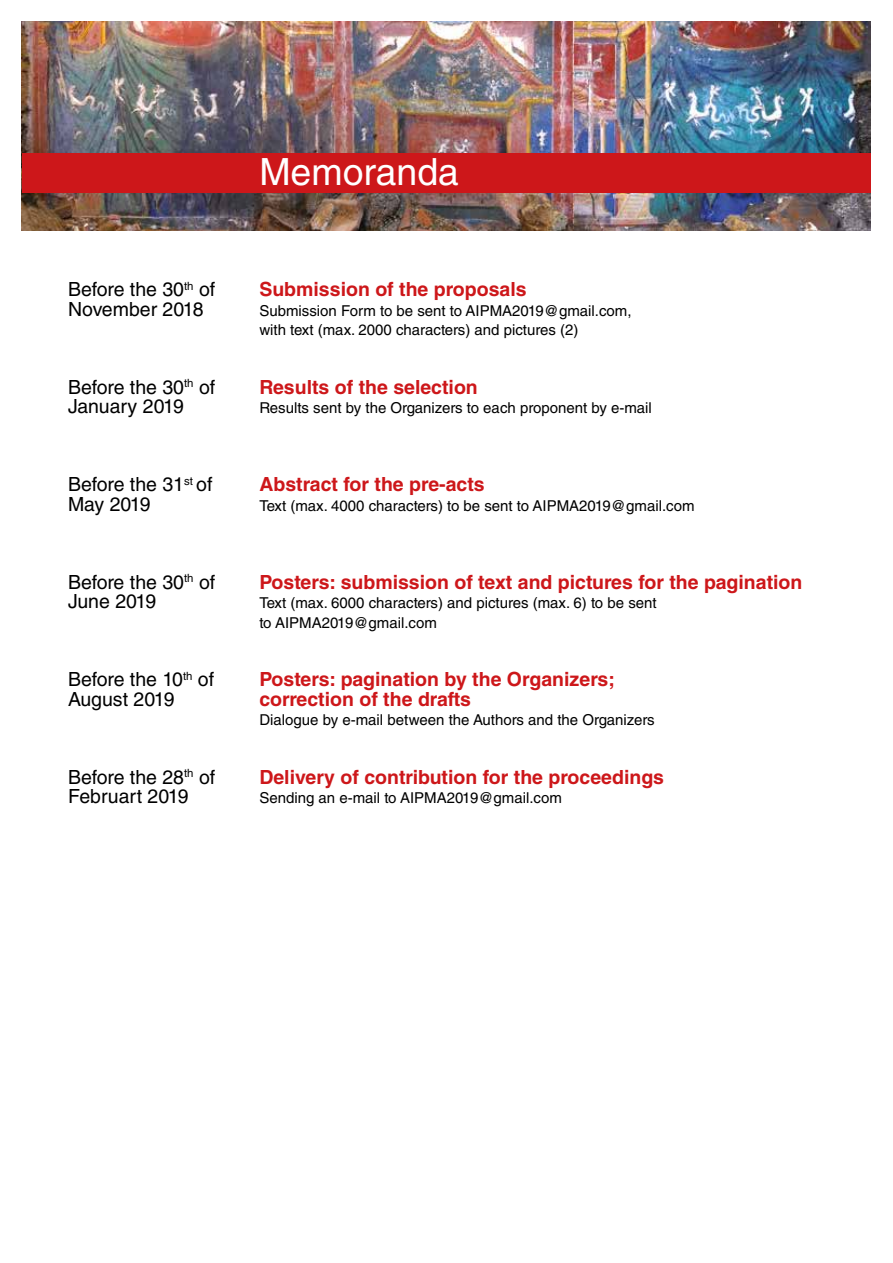
<style>
.page{position:relative;width:893px;height:1263px;background:#fff}
.page>*{position:absolute;margin:0;border:0;box-sizing:border-box;transform-origin:0 0}
.t1{font:37.5px "Helvetica LT Std";color:#fff}
.t2{font:700 19.5px/19.5px "Helvetica LT Std";color:#cd171a}
.t3{font:19.5px/19.5px "Helvetica LT Std";color:#000}
.t4{font:15px/19.5px "Helvetica LT Std";color:#000}
</style>
<div class="page">
<img style="left:21px;top:21px;width:850px;height:209px">
<div style="left:22px;top:153px;width:849px;height:40px;background:#cd171a"></div>
<h1 class="t1" style="left:259px;top:150px;width:201px">Memoranda</h1>
<h2 class="t3" style="left:68px;top:279px;width:149px">Before the 30<sup>th</sup> of<br>November 2018</h2>
<h2 class="t2" style="left:259px;top:279px;width:269px">Submission of the proposals</h2>
<p class="t4" style="left:259px;top:301px;width:374px">Submission Form to be sent to AIPMA2019@gmail.com, with text (max. 2000 characters) and pictures (2)</p>
<h2 class="t3" style="left:68px;top:377px;width:149px">Before the 30<sup>th</sup> of<br>January 2019</h2>
<h2 class="t2" style="left:259px;top:377px;width:220px">Results of the selection</h2>
<p class="t4" style="left:259px;top:398px;width:394px">Results sent by the Organizers to each proponent by e-mail</p>
<h2 class="t3" style="left:68px;top:474px;width:146px">Before the 31<sup>st</sup> of<br>May 2019</h2>
<h2 class="t2" style="left:259px;top:474px;width:227px">Abstract for the pre-acts</h2>
<p class="t4" style="left:259px;top:496px;width:437px">Text (max. 4000 characters) to be sent to AIPMA2019@gmail.com</p>
<h2 class="t3" style="left:68px;top:572px;width:149px">Before the 30<sup>th</sup> of<br>June 2019</h2>
<h2 class="t2" style="left:259px;top:572px;width:544px">Posters: submission of text and pictures for the pagination</h2>
<p class="t4" style="left:259px;top:593px;width:399px">Text (max. 6000 characters) and pictures (max. 6) to be sent to AIPMA2019@gmail.com</p>
<h2 class="t3" style="left:68px;top:669px;width:148px">Before the 10<sup>th</sup> of<br>August 2019</h2>
<h2 class="t2" style="left:259px;top:669px;width:357px">Posters: pagination by the Organizers; correction of the drafts</h2>
<p class="t4" style="left:259px;top:710px;width:397px">Dialogue by e-mail between the Authors and the Organizers</p>
<h2 class="t3" style="left:68px;top:767px;width:149px">Before the 28<sup>th</sup> of<br>Februart 2019</h2>
<h2 class="t2" style="left:259px;top:767px;width:406px">Delivery of contribution for the proceedings</h2>
<p class="t4" style="left:259px;top:788px;width:304px">Sending an e-mail to AIPMA2019@gmail.com</p>
</div>
